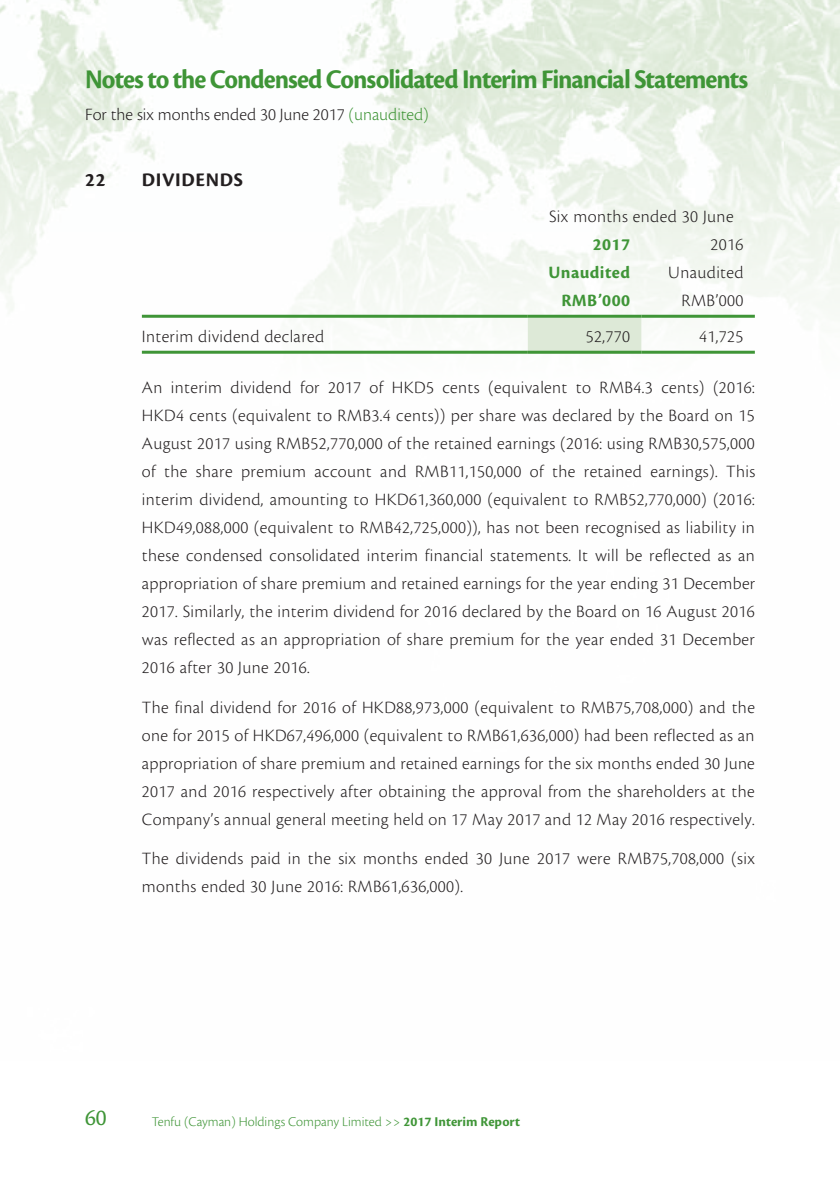
<style>
.page{position:relative;width:840px;height:1191px;background:#fff}
.page>*{position:absolute;margin:0;border:0;box-sizing:border-box;transform-origin:0 0}
.t1{font:700 28px "Cronos Pro";letter-spacing:-.04em;color:#3f9537;scale:.95 1}
.t2{font:24px "Cronos Pro Disp";color:#3f9537}
.t3{font:700 20px "Cronos Pro";letter-spacing:.03em;color:#231f20}
.t4{font:300 18px/28px "Cronos Pro";letter-spacing:.02em;color:#231f20;text-align:justify}
.t5{font:300 18px "Cronos Pro";color:#231f20}
.t6{font:700 18px "Cronos Pro";letter-spacing:.02em;color:#3f9537}
.t7{font:300 14px "Cronos Pro";color:#3f9537}
.s1{color:#3f9537}
.s2{font-weight:700}
</style>
<div class="page">
<img style="left:0;top:0;width:839px;height:354px">
<div style="left:527px;top:318px;width:114px;height:33px;background:#dde9d7"></div>
<hr style="left:142px;top:315px;width:385px;height:3px;background:#3f9537">
<hr style="left:527px;top:315px;width:114px;height:3px;background:#3f9537">
<hr style="left:641px;top:315px;width:113px;height:3px;background:#3f9537">
<hr style="left:142px;top:351px;width:385px;height:3px;background:#3f9537">
<hr style="left:527px;top:351px;width:114px;height:3px;background:#3f9537">
<hr style="left:641px;top:351px;width:113px;height:3px;background:#3f9537">
<h1 class="t1" style="left:85px;top:63px;width:699px">Notes to the Condensed Consolidated Interim Financial Statements</h1>
<p class="t5" style="left:85px;top:104px;width:345px">For the six months ended 30 June 2017 <span class="s1">(unaudited)</span></p>
<p class="t3" style="left:85px;top:169px;width:22px">22</p>
<p class="t3" style="left:142px;top:169px;width:102px">Dividends</p>
<p class="t4" style="left:549px;top:202px;width:186px">Six months ended 30 June</p>
<p class="t6" style="left:592px;top:234px;width:39px">2017</p>
<p class="t4" style="left:710px;top:230px;width:34px">2016</p>
<p class="t6" style="left:548px;top:262px;width:83px">Unaudited</p>
<p class="t4" style="left:668px;top:258px;width:77px">Unaudited</p>
<p class="t6" style="left:561px;top:290px;width:70px">RM B’000</p>
<p class="t4" style="left:681px;top:286px;width:63px">RMB’000</p>
<p class="t4" style="left:142px;top:322px;width:184px">Interim dividend declared</p>
<p class="t4" style="left:585px;top:322px;width:46px">52,770</p>
<p class="t4" style="left:698px;top:322px;width:46px">41,725</p>
<p class="t4" style="left:142px;top:373px;width:614px">An interim dividend for 2017 of HKD5 cents (equivalent to RMB4.3 cents) (2016:<br>HKD4 cents (equivalent to RMB3.4 cents)) per share was declared by the Board on 15<br>August 2017 using RMB52,770,000 of the retained earnings (2016: using RMB30,575,000 of the share premium account and RMB11,150,000 of the retained earnings). This interim dividend, amounting to HKD61,360,000 (equivalent to RMB52,770,000) (2016:<br>HKD49,088,000 (equivalent to RMB42,725,000)), has not been recognised as liability in these condensed consolidated interim financial statements. It will be reflected as an appropriation of share premium and retained earnings for the year ending 31 December 2017. Similarly, the interim dividend for 2016 declared by the Board on 16 August 2016 was reflected as an appropriation of share premium for the year ended 31 December 2016 after 30 June 2016.</p>
<p class="t4" style="left:142px;top:693px;width:614px">The final dividend for 2016 of HKD88,973,000 (equivalent to RMB75,708,000) and the one for 2015 of HKD67,496,000 (equivalent to RMB61,636,000) had been reflected as an appropriation of share premium and retained earnings for the six months ended 30 June 2017 and 2016 respectively after obtaining the approval from the shareholders at the Company’s annual general meeting held on 17 May 2017 and 12 May 2016 respectively.</p>
<p class="t4" style="left:142px;top:844px;width:614px">The dividends paid in the six months ended 30 June 2017 were RMB75,708,000 (six months ended 30 June 2016: RMB61,636,000).</p>
<h2 class="t2" style="left:85px;top:1104px;width:23px">60</h2>
<p class="t7" style="left:152px;top:1113px;width:369px">Tenfu (Cayman) Holdings Company Limited &gt;&gt; <span class="s2">2017 Interim Report</span></p>
</div>
